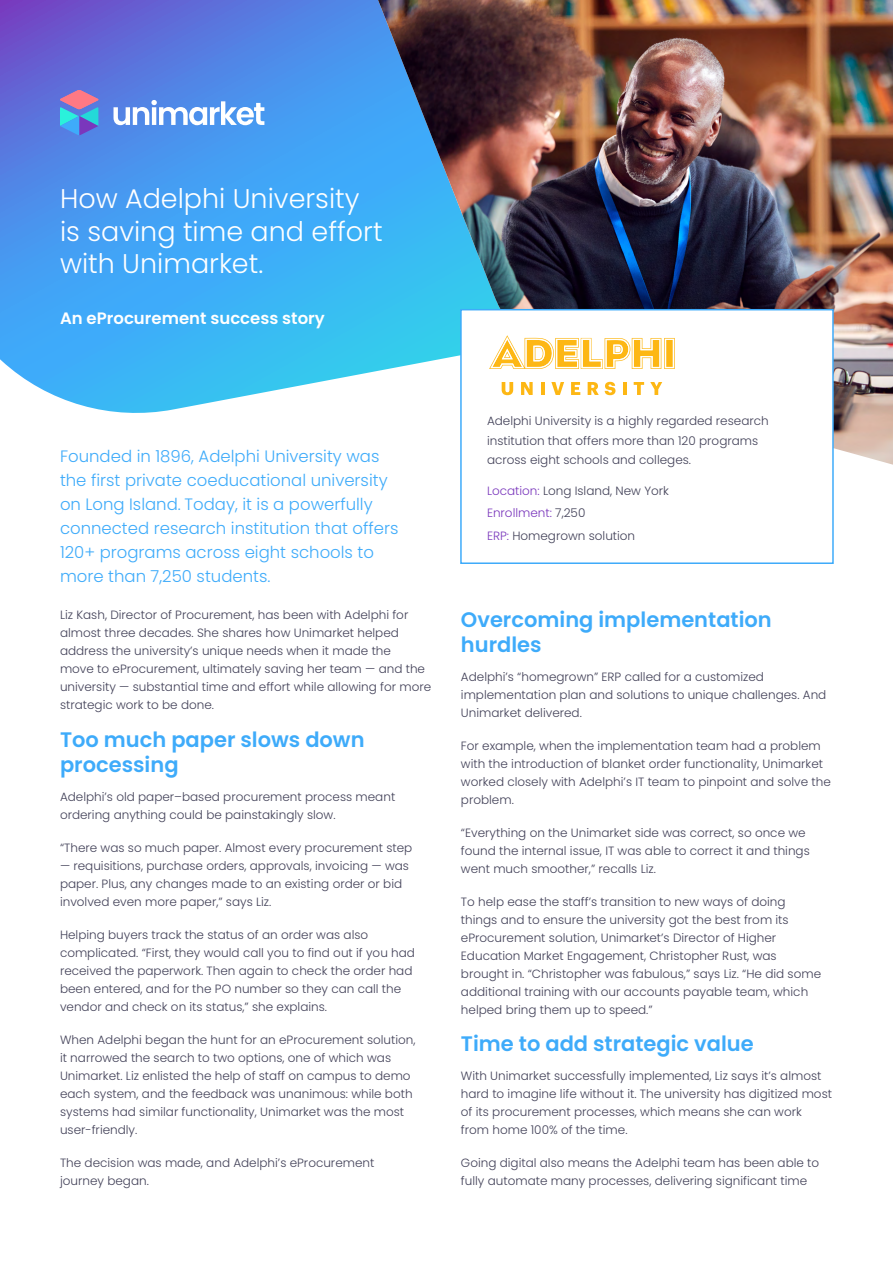
<style>
.page{position:relative;width:893px;height:1263px;background:#fff}
.page>*{position:absolute;margin:0;border:0;box-sizing:border-box;transform-origin:0 0}
.t1{font:300 27px/32.4px "Poppins";color:#fff}
.t2{font:600 21px/25.5px "Poppins";color:#3eabfa}
.t3{font:300 16.5px/24px "Poppins";color:#3eabfa}
.t4{font:600 16.5px "Poppins";color:#fff}
.t5{font:300 12px/18px "Poppins";color:#424158}
.s1{color:#7a37bc}
</style>
<div class="page">
<svg style="left:0;top:0;width:235px;height:413px;background:#5096eb"></svg>
<svg style="left:114px;top:100px;width:121px;height:25px"></svg>
<svg style="left:60px;top:90px;width:39px;height:45px;background:#768dc7"></svg>
<svg style="left:235px;top:0;width:143px;height:398px;background:#48abf2"></svg>
<img style="left:378px;top:0;width:515px;height:465px">
<div style="left:460px;top:309px;width:374px;height:255px;background:#fff;border:2px solid #3eabfa"></div>
<svg style="left:502px;top:382px;width:11px;height:13px"></svg>
<svg style="left:521px;top:382px;width:12px;height:13px"></svg>
<svg style="left:541px;top:382px;width:3px;height:13px"></svg>
<svg style="left:551px;top:382px;width:13px;height:13px"></svg>
<svg style="left:571px;top:382px;width:9px;height:13px"></svg>
<svg style="left:588px;top:382px;width:11px;height:13px"></svg>
<svg style="left:605px;top:382px;width:10px;height:13px"></svg>
<svg style="left:623px;top:382px;width:3px;height:13px"></svg>
<svg style="left:634px;top:382px;width:10px;height:13px"></svg>
<svg style="left:650px;top:382px;width:12px;height:13px"></svg>
<svg style="left:489px;top:335px;width:186px;height:34px"></svg>
<h1 class="t1" style="left:60px;top:183px;width:324px">How Adelphi University is saving time and effort with Unimarket.</h1>
<h3 class="t4" style="left:60px;top:309px;width:266px">An eProcurement success story</h3>
<h3 class="t3" style="left:60px;top:444px;width:340px">Founded in 1896, Adelphi University was the first private coeducational university on Long Island. Today, it is a powerfully connected research institution that offers 120+ programs across eight schools to more than 7,250 students.</h3>
<p class="t5" style="left:60px;top:606px;width:373px">Liz Kash, Director of Procurement, has been with Adelphi for almost three decades. She shares how Unimarket helped address the university’s unique needs when it made the<br>move to eProcurement, ultimately saving her team — and the university — substantial time and effort while allowing for more strategic work to be done.</p>
<h2 class="t2" style="left:60px;top:727px;width:306px">Too much paper slows down processing</h2>
<p class="t5" style="left:60px;top:788px;width:337px">Adelphi’s old paper–based procurement process meant ordering anything could be painstakingly slow.</p>
<p class="t5" style="left:60px;top:839px;width:354px">“There was so much paper. Almost every procurement step</p>
<p class="t5" style="left:60px;top:857px;width:350px">— requisitions, purchase orders, approvals, invoicing — was paper. Plus, any changes made to an existing order or bid involved even more paper,” says Liz.</p>
<p class="t5" style="left:60px;top:926px;width:356px">Helping buyers track the status of an order was also complicated. “First, they would call you to find out if you had received the paperwork. Then again to check the order had been entered, and for the PO number so they can call the vendor and check on its status,” she explains.</p>
<p class="t5" style="left:60px;top:1031px;width:357px">When Adelphi began the hunt for an eProcurement solution, it narrowed the search to two options, one of which was Unimarket. Liz enlisted the help of staff on campus to demo each system, and the feedback was unanimous: while both systems had similar functionality, Unimarket was the most user-friendly.</p>
<p class="t5" style="left:60px;top:1154px;width:316px">The decision was made, and Adelphi’s eProcurement journey began.</p>
<p class="t5" style="left:487px;top:412px;width:283px;line-height:19.5px">Adelphi University is a highly regarded research institution that offers more than 120 programs across eight schools and colleges.</p>
<p class="t5" style="left:487px;top:479px;width:183px;line-height:22.5px"><span class="s1">Location:</span> Long Island, New York<br><span class="s1">Enrollment:</span> 7,250<br><span class="s1">ERP:</span> Homegrown solution</p>
<h2 class="t2" style="left:461px;top:607px;width:312px">Overcoming implementation hurdles</h2>
<p class="t5" style="left:461px;top:668px;width:367px">Adelphi’s “homegrown” ERP called for a customized implementation plan and solutions to unique challenges. And<br>Unimarket delivered.</p>
<p class="t5" style="left:461px;top:737px;width:371px">For example, when the implementation team had a problem with the introduction of blanket order functionality, Unimarket worked closely with Adelphi’s IT team to pinpoint and solve the problem.</p>
<p class="t5" style="left:461px;top:824px;width:350px">“Everything on the Unimarket side was correct, so once we found the internal issue, IT was able to correct it and things went much smoother,” recalls Liz.</p>
<p class="t5" style="left:461px;top:893px;width:362px">To help ease the staff’s transition to new ways of doing things and to ensure the university got the best from its eProcurement solution, Unimarket’s Director of Higher Education Market Engagement, Christopher Rust, was brought in. “Christopher was fabulous,” says Liz. “He did some additional training with our accounts payable team, which helped bring them up to speed.”</p>
<h2 class="t2" style="left:461px;top:1031px;width:294px">Time to add strategic value</h2>
<p class="t5" style="left:461px;top:1067px;width:373px">With Unimarket successfully implemented, Liz says it’s almost hard to imagine life without it. The university has digitized most of its procurement processes, which means she can work from home 100% of the time.</p>
<p class="t5" style="left:461px;top:1154px;width:360px">Going digital also means the Adelphi team has been able to fully automate many processes, delivering significant time</p>
</div>
